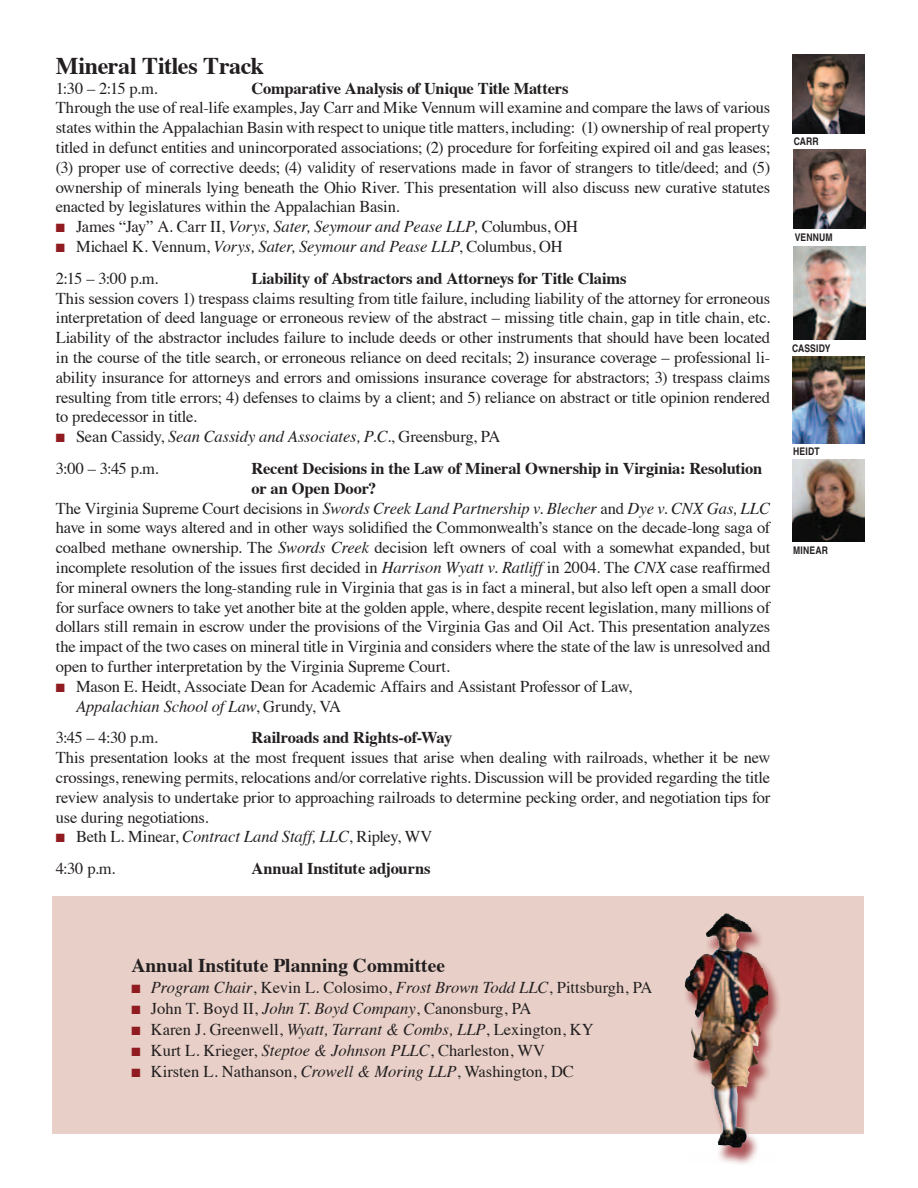
<style>
.page{position:relative;width:918px;height:1188px;background:#fff}
.page>*{position:absolute;margin:0;border:0;box-sizing:border-box;transform-origin:0 0}
.t1{font:700 24px "Times";letter-spacing:-.02em;color:#231f20}
.t2{font:700 19.5px "Times";color:#231f20}
.t3{font:16.5px/19.8px "Times";letter-spacing:-.01em;color:#231f20}
.t4{font:700 16.5px "Times";letter-spacing:-.015em;color:#231f20}
.t5{font:italic 16.5px "Times";letter-spacing:-.005em;color:#231f20}
.t6{font:700 condensed 10.5px "Helvetica";letter-spacing:.015em;color:#231f20}
.s1{color:#901c22}
.s2{font-style:normal}
.s3{font-style:italic}
</style>
<div class="page">
<div style="left:52px;top:896px;width:812px;height:238px;background:#e8d0c8"></div>
<div style="left:682px;top:916px;width:99px;height:250px;background:#901c22;opacity:.75"></div>
<img style="left:685px;top:914px;width:83px;height:234px">
<img style="left:793px;top:55px;width:72px;height:79px">
<img style="left:794px;top:149px;width:72px;height:79px">
<img style="left:794px;top:247px;width:72px;height:92px">
<img style="left:793px;top:356px;width:72px;height:88px">
<img style="left:793px;top:460px;width:72px;height:81px">
<h1 class="t1" style="left:56px;top:43px;width:210px">Mineral Titles Track</h1>
<p class="t3" style="left:56px;top:77px;width:103px">1:30 – 2:15 p.m.</p>
<p class="t4" style="left:252px;top:72px;width:318px">Comparative Analysis of Unique Title Matters</p>
<p class="t3" style="left:56px;top:97px;width:716px;text-align:justify">Through the use of real-life examples, Jay Carr and Mike Vennum will examine and compare the laws of various states within the Appalachian Basin with respect to unique title matters, including: (1) ownership of real property titled in defunct entities and unincorporated associations; (2) procedure for forfeiting expired oil and gas leases; (3) proper use of corrective deeds; (4) validity of reservations made in favor of strangers to title/deed; and (5) ownership of minerals lying beneath the Ohio River. This presentation will also discuss new curative statutes enacted by legislatures within the Appalachian Basin.</p>
<p class="t5" style="left:56px;top:212px;width:524px"><span class="s1">■</span> <span class="s2">James “Jay” A. Carr II,</span> Vorys, Sater, Seymour and Pease LLP, <span class="s2">Columbus, OH</span></p>
<p class="t3" style="left:56px;top:229px;width:508px;line-height:31.8px"><span class="s1">■</span> Michael K. Vennum, <span class="s3">Vorys, Sater, Seymour and Pease LLP</span>, Columbus, OH<br>2:15 – 3:00 p.m.</p>
<p class="t4" style="left:252px;top:262px;width:377px">Liability of Abstractors and Attorneys for Title Claims</p>
<p class="t3" style="left:56px;top:287px;width:716px;text-align:justify">This session covers 1) trespass claims resulting from title failure, including liability of the attorney for erroneous interpretation of deed language or erroneous review of the abstract – missing title chain, gap in title chain, etc.<br>Liability of the abstractor includes failure to include deeds or other instruments that should have been located in the course of the title search, or erroneous reliance on deed recitals; 2) insurance coverage – professional li&shy;ability insurance for attorneys and errors and omissions insurance coverage for abstractors; 3) trespass claims resulting from title errors; 4) defenses to claims by a client; and 5) reliance on abstract or title opinion rendered to predecessor in title.</p>
<p class="t3" style="left:56px;top:419px;width:446px;line-height:31.8px"><span class="s1">■</span> Sean Cassidy, <span class="s3">Sean Cassidy and Associates, P.C</span>., Greensburg, PA<br>3:00 – 3:45 p.m.</p>
<p class="t4" style="left:252px;top:453px;width:512px">Recent Decisions in the Law of Mineral Ownership in Virginia: Resolution</p>
<p class="t4" style="left:252px;top:472px;width:127px">or an Open Door?</p>
<p class="t5" style="left:56px;top:494px;width:716px"><span class="s2">The Virginia Supreme Court decisions in</span> Swords Creek Land Partnership v. Blecher <span class="s2">and</span> Dye v. CNX Gas, LLC</p>
<p class="t3" style="left:56px;top:517px;width:716px">have in some ways altered and in other ways solidified the Commonwealth’s stance on the decade-long saga of</p>
<p class="t3" style="left:56px;top:536px;width:716px">coalbed methane ownership. The <span class="s3">Swords Creek</span> decision left owners of coal with a somewhat expanded, but</p>
<p class="t3" style="left:56px;top:556px;width:716px">incomplete resolution of the issues first decided in <span class="s3">Harrison Wyatt v. Ratliff</span> in 2004. The <span class="s3">CNX</span> case reaffirmed</p>
<p class="t3" style="left:56px;top:576px;width:716px">for mineral owners the long-standing rule in Virginia that gas is in fact a mineral, but also left open a small door</p>
<p class="t3" style="left:56px;top:596px;width:716px">for surface owners to take yet another bite at the golden apple, where, despite recent legislation, many millions of</p>
<p class="t3" style="left:56px;top:616px;width:716px">dollars still remain in escrow under the provisions of the Virginia Gas and Oil Act. This presentation analyzes</p>
<p class="t3" style="left:56px;top:635px;width:716px">the impact of the two cases on mineral title in Virginia and considers where the state of the law is unresolved and</p>
<p class="t3" style="left:56px;top:655px;width:396px">open to further interpretation by the Virginia Supreme Court.</p>
<p class="t3" style="left:76px;top:675px;width:558px;text-indent:-20px"><span class="s1">■</span> Mason E. Heidt, Associate Dean for Academic Affairs and Assistant Professor of Law,<br><span class="s3">Appalachian School of Law</span>, Grundy, VA</p>
<p class="t3" style="left:56px;top:727px;width:104px">3:45 – 4:30 p.m.</p>
<p class="t4" style="left:252px;top:722px;width:202px">Railroads and Rights-of-Way</p>
<p class="t3" style="left:56px;top:746px;width:716px;text-align:justify">This presentation looks at the most frequent issues that arise when dealing with railroads, whether it be new crossings, renewing permits, relocations and/or correlative rights. Discussion will be provided regarding the title review analysis to undertake prior to approaching railroads to determine pecking order, and negotiation tips for use during negotiations.</p>
<p class="t3" style="left:56px;top:820px;width:378px;line-height:31.8px"><span class="s1">■</span> Beth L. Minear, <span class="s3">Contract Land Staff, LLC</span>, Ripley, WV<br>4:30 p.m.</p>
<p class="t4" style="left:252px;top:853px;width:180px">Annual Institute adjourns</p>
<p class="t6" style="left:794px;top:135px;width:27px">CARR</p>
<p class="t6" style="left:795px;top:231px;width:39px">VENNUM</p>
<p class="t6" style="left:792px;top:342px;width:40px">CASSIDY</p>
<p class="t6" style="left:793px;top:445px;width:28px">HEIDT</p>
<p class="t6" style="left:793px;top:543px;width:36px">MINEAR</p>
<p class="t2" style="left:131px;top:947px;width:315px">Annual Institute Planning Committee</p>
<p class="t3" style="left:131px;top:976px;width:522px"><span class="s1">■</span> <span class="s3">Program Chair</span>, Kevin L. Colosimo, <span class="s3">Frost Brown Todd LLC</span>, Pittsburgh, PA</p>
<p class="t3" style="left:131px;top:997px;width:401px"><span class="s1">■</span> John T. Boyd II, <span class="s3">John T. Boyd Company</span>, Canonsburg, PA</p>
<p class="t3" style="left:131px;top:1018px;width:464px"><span class="s1">■</span> Karen J. Greenwell, <span class="s3">Wyatt, Tarrant &amp; Combs, LLP</span>, Lexington, KY</p>
<p class="t3" style="left:131px;top:1039px;width:415px"><span class="s1">■</span> Kurt L. Krieger, <span class="s3">Steptoe &amp; Johnson PLLC</span>, Charleston, WV</p>
<p class="t3" style="left:131px;top:1060px;width:444px"><span class="s1">■</span> Kirsten L. Nathanson, <span class="s3">Crowell &amp; Moring LLP</span>, Washington, DC</p>
</div>
